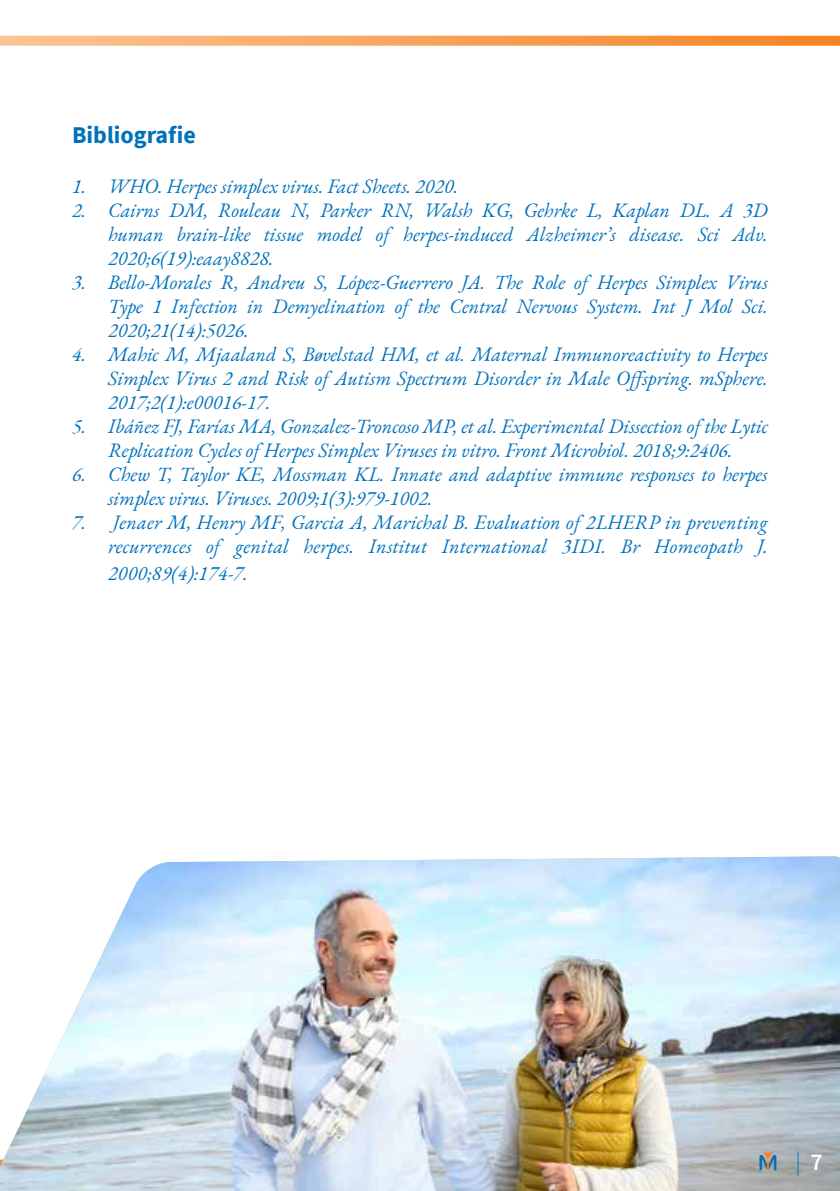
<style>
.page{position:relative;width:840px;height:1191px;background:#fff}
.page>*{position:absolute;margin:0;border:0;box-sizing:border-box;transform-origin:0 0}
.t1{font:700 24px "Source Sans Pro";color:#0072bc}
.t2{font:300 24px "Source Sans Pro";color:#0072bc}
.t3{font:italic 20px/24px "EB Garamond";color:#0072bc;text-align:justify}
.s1{font-weight:600;color:#fff}
</style>
<div class="page">
<svg style="left:0;top:36px;width:839px;height:10px"></svg>
<img style="left:0;top:856px;width:839px;height:335px">
<svg style="left:759px;top:1152px;width:17px;height:18px"></svg>
<p class="t1" style="left:72px;top:119px;width:125px">Bibliografie</p>
<p class="t3" style="left:72px;top:175px;width:387px">1. WHO. Herpes simplex virus. Fact Sheets. 2020.</p>
<p class="t3" style="left:108px;top:199px;width:661px;text-indent:-36px">2. Cairns DM, Rouleau N, Parker RN, Walsh KG, Gehrke L, Kaplan DL. A 3D human brain-like tissue model of herpes-induced Alzheimer’s disease. Sci Adv.<br>2020;6(19):eaay8828.</p>
<p class="t3" style="left:108px;top:271px;width:661px;text-indent:-36px">3. Bello-Morales R, Andreu S, López-Guerrero JA. The Role of Herpes Simplex Virus Type 1 Infection in Demyelination of the Central Nervous System. Int J Mol Sci.<br>2020;21(14):5026.</p>
<p class="t3" style="left:108px;top:343px;width:661px;text-indent:-36px">4. Mahic M, Mjaaland S, Bøvelstad HM, et al. Maternal Immunoreactivity to Herpes Simplex Virus 2 and Risk of Autism Spectrum Disorder in Male Offspring. mSphere.<br>2017;2(1):e00016-17.</p>
<p class="t3" style="left:72px;top:415px;width:697px;text-align:center">5. Ibáñez FJ, Farías MA, Gonzalez-Troncoso MP, et al. Experimental Dissection of the Lytic<br>Replication Cycles of Herpes Simplex Viruses in vitro. Front Microbiol. 2018;9:2406.</p>
<p class="t3" style="left:108px;top:463px;width:660px;text-indent:-36px">6. Chew T, Taylor KE, Mossman KL. Innate and adaptive immune responses to herpes simplex virus. Viruses. 2009;1(3):979-1002.</p>
<p class="t3" style="left:72px;top:511px;width:697px;text-align:right">7. Jenaer M, Henry MF, Garcia A, Marichal B. Evaluation of 2LHERP in preventing recurrences of genital herpes. Institut International 3IDI. Br Homeopath J.</p>
<p class="t3" style="left:108px;top:561px;width:141px">2000;89(4):174-7.</p>
<p class="t2" style="left:795px;top:1147px;width:29px">| <span class="s1">7</span></p>
</div>
